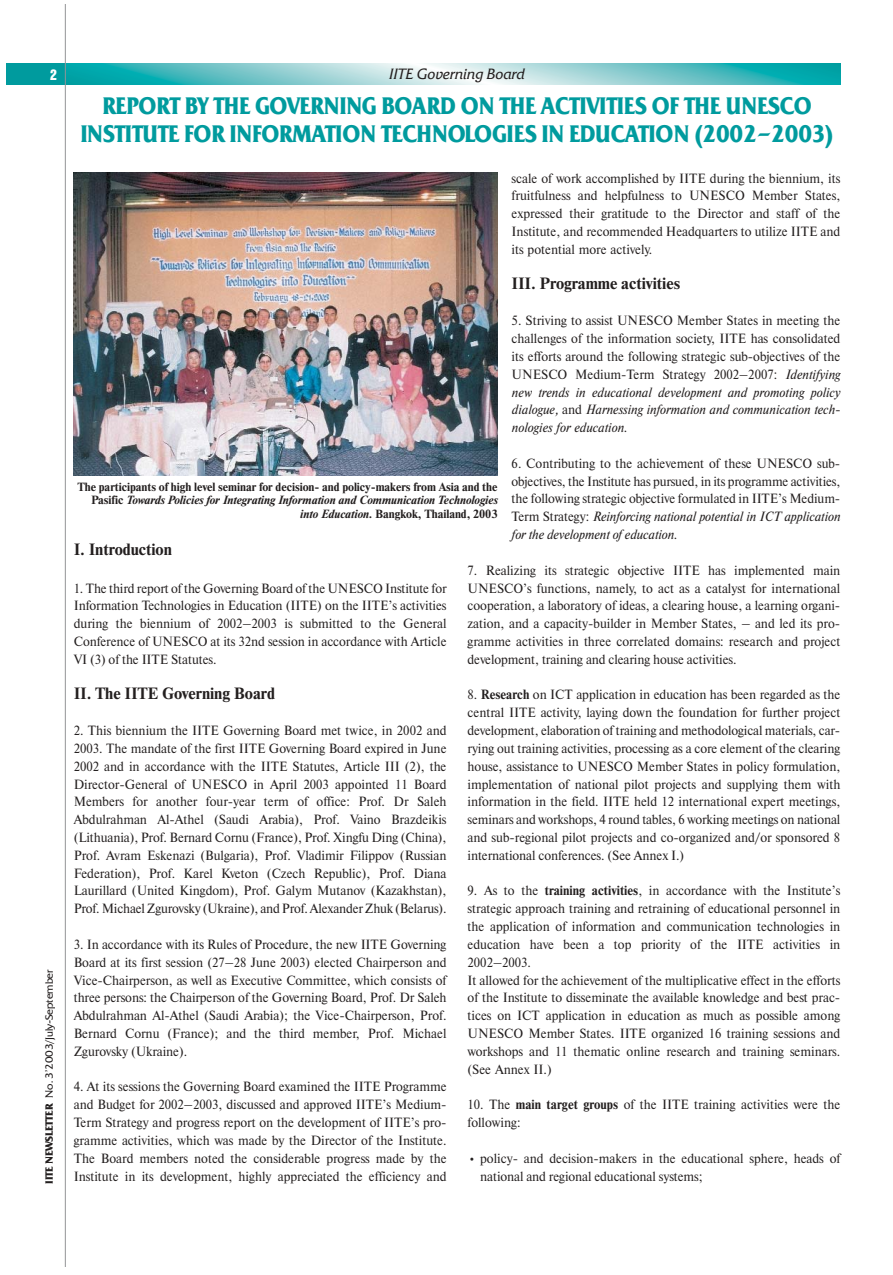
<style>
.page{position:relative;width:893px;height:1275px;background:#fff}
.page>*{position:absolute;margin:0;border:0;box-sizing:border-box;transform-origin:0 0}
.t1{font:700 23.7px/28.5px "Friz Quadrata C";letter-spacing:-.005em;color:#009b9e;text-align:center;scale:.9 1}
.t2{font:700 16.35px "Newton C";letter-spacing:-.005em;color:#231f1f}
.t3{font:italic 14.85px "Friz Quadrata C";letter-spacing:-.005em;color:#231f1f}
.t4{font:14.85px "Bastion Kontrast";color:#fff}
.t5{font:13.35px/17.9px "Newton C";color:#231f1f;text-align:justify;scale:.95 1}
.t6{font:700 11.85px/13.4px "Newton C";letter-spacing:-.005em;color:#231f1f;text-align:right}
.t7{font:10.35px "Friz Quadrata C";letter-spacing:-.005em;color:#231f1f}
.s1{font-weight:700}
.s2{font-style:italic}
</style>
<div class="page">
<svg style="left:66px;top:63px;width:774px;height:21px;background:#77cacc"></svg>
<div style="left:6px;top:63px;width:59px;height:21px;background:#009b9e"></div>
<hr style="left:65px;top:4px;width:1px;height:1263px;background:#939497">
<img style="left:74px;top:173px;width:423px;height:303px">
<p class="t4" style="left:50px;top:69px;width:8px">2</p>
<p class="t3" style="left:389px;top:67px;width:137px">IITE Governing Board</p>
<p class="t7" style="left:45px;top:1184px;width:216px;rotate:-90deg"><span class="s1">IITE NEWSLETTER</span> No. 3’2003/July-September</p>
<h1 class="t1" style="left:80px;top:93px;width:838px">REPORT BY THE GOVERNING BOARD ON THE ACTIVITIES OF THE UNESCO<br>INSTITUTE FOR INFORMATION TECHNOLOGIES IN EDUCATION (2002–2003)</h1>
<p class="t5" style="left:511px;top:170px;width:347px">scale of work accomplished by IITE during the biennium, its fruitfulness and helpfulness to UNESCO Member States, expressed their gratitude to the Director and staff of the Institute, and recommended Headquarters to utilize IITE and its potential more actively.</p>
<p class="t2" style="left:511px;top:277px;width:170px">III. Programme activities</p>
<p class="t5" style="left:511px;top:313px;width:347px">5. Striving to assist UNESCO Member States in meeting the challenges of the information society, IITE has consolidated its efforts around the following strategic sub-objectives of the UNESCO Medium-Term Strategy 2002–2007: <span class="s2">Identifying new trends in educational development and promoting policy dialogue,</span> and <span class="s2">Harnessing information and communication tech&shy;nologies for education</span>.</p>
<p class="t5" style="left:511px;top:455px;width:347px">6. Contributing to the achievement of these UNESCO sub&shy;objectives, the Institute has pursued, in its programme activities, the following strategic objective formulated in IITE’s Medium-Term Strategy: <span class="s2">Reinforcing national potential in ICT application for the development of education</span>.</p>
<p class="t5" style="left:467px;top:562px;width:394px">7. Realizing its strategic objective IITE has implemented main UNESCO’s functions, namely, to act as a catalyst for international cooperation, a laboratory of ideas, a clearing house, a learning organi&shy;zation, and a capacity-builder in Member States, – and led its pro&shy;gramme activities in three correlated domains: research and project development, training and clearing house activities.</p>
<p class="t5" style="left:467px;top:687px;width:394px">8. <span class="s1">Research</span> on ICT application in education has been regarded as the central IITE activity, laying down the foundation for further project development, elaboration of training and methodological materials, car&shy;rying out training activities, processing as a core element of the clearing house, assistance to UNESCO Member States in policy formulation, implementation of national pilot projects and supplying them with information in the field. IITE held 12 international expert meetings, seminars and workshops, 4 round tables, 6 working meetings on national and sub-regional pilot projects and co-organized and/or sponsored 8 international conferences. (See Annex I.)</p>
<p class="t5" style="left:467px;top:883px;width:394px;text-align:left">9. As to the <span class="s1">training activities</span>, in accordance with the Institute’s strategic approach training and retraining of educational personnel in the application of information and communication technologies in education have been a top priority of the IITE activities in 2002–2003.<br>It allowed for the achievement of the multiplicative effect in the efforts of the Institute to disseminate the available knowledge and best prac&shy;tices on ICT application in education as much as possible among UNESCO Member States. IITE organized 16 training sessions and workshops and 11 thematic online research and training seminars. (See Annex II.)</p>
<p class="t5" style="left:467px;top:1097px;width:394px">10. The <span class="s1">main target groups</span> of the IITE training activities were the following:</p>
<p class="t5" style="left:480px;top:1150px;width:380px;text-indent:-13px">• policy- and decision-makers in the educational sphere, heads of national and regional educational systems;</p>
<p class="t6" style="left:78px;top:481px;width:421px">The participants of high level seminar for decision- and policy-makers from Asia and the<br>Pasific <span class="s2">Towards Policies for Integrating Information and Communication Technologies into Education</span>. Bangkok, Thailand, 2003</p>
<p class="t2" style="left:74px;top:543px;width:100px">I. Introduction</p>
<p class="t5" style="left:74px;top:580px;width:394px">1. The third report of the Governing Board of the UNESCO Institute for Information Technologies in Education (IITE) on the IITE’s activities during the biennium of 2002–2003 is submitted to the General Conference of UNESCO at its 32nd session in accordance with Article VI (3) of the IITE Statutes.</p>
<p class="t2" style="left:74px;top:687px;width:203px">II. The IITE Governing Board</p>
<p class="t5" style="left:74px;top:723px;width:394px">2. This biennium the IITE Governing Board met twice, in 2002 and 2003. The mandate of the first IITE Governing Board expired in June 2002 and in accordance with the IITE Statutes, Article III (2), the Director-General of UNESCO in April 2003 appointed 11 Board Members for another four-year term of office: Prof. Dr Saleh Abdulrahman Al-Athel (Saudi Arabia), Prof. Vaino Brazdeikis (Lithuania), Prof. Bernard Cornu (France), Prof. Xingfu Ding (China), Prof. Avram Eskenazi (Bulgaria), Prof. Vladimir Filippov (Russian Federation), Prof. Karel Kveton (Czech Republic), Prof. Diana Laurillard (United Kingdom), Prof. Galym Mutanov (Kazakhstan), Prof. Michael Zgurovsky (Ukraine), and Prof. Alexander Zhuk (Belarus).</p>
<p class="t5" style="left:74px;top:936px;width:394px">3. In accordance with its Rules of Procedure, the new IITE Governing Board at its first session (27–28 June 2003) elected Chairperson and Vice-Chairperson, as well as Executive Committee, which consists of three persons: the Chairperson of the Governing Board, Prof. Dr Saleh Abdulrahman Al-Athel (Saudi Arabia); the Vice-Chairperson, Prof.<br>Bernard Cornu (France); and the third member, Prof. Michael Zgurovsky (Ukraine).</p>
<p class="t5" style="left:74px;top:1079px;width:394px">4. At its sessions the Governing Board examined the IITE Programme and Budget for 2002–2003, discussed and approved IITE’s Medium-Term Strategy and progress report on the development of IITE’s pro&shy;gramme activities, which was made by the Director of the Institute.<br>The Board members noted the considerable progress made by the Institute in its development, highly appreciated the efficiency and</p>
</div>
